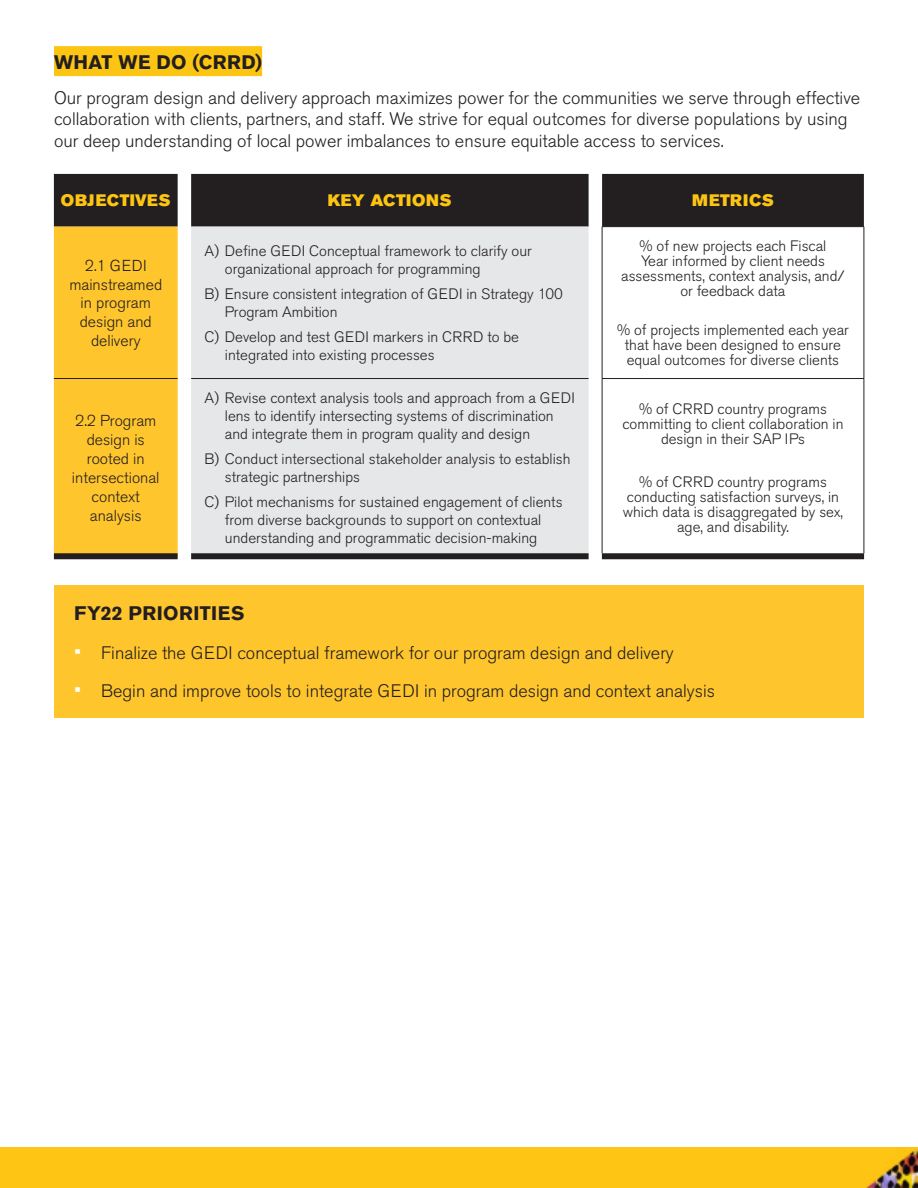
<style>
.page{position:relative;width:918px;height:1188px;background:#fff}
.page>*{position:absolute;margin:0;border:0;box-sizing:border-box;transform-origin:0 0}
.t1{font:700 19.5px "Akzidenz Grotesk Std";letter-spacing:.02em;color:#231f20}
.t2{font:300 18px/21.6px "Akzidenz Grotesk Std";color:#231f20}
.t3{font:16.5px "Akzidenz Grotesk Std Super";letter-spacing:.03em;color:#fdc513}
.t4{font:300 15.75px/18.9px "Akzidenz Grotesk Std";color:#231f20;text-align:center}
.t5{font:300 15px/15px "Akzidenz Grotesk Std";color:#231f20}
.s1{font-size:21px;color:#fff}
</style>
<div class="page">
<div style="left:0;top:1148px;width:918px;height:40px;background:#fec514"></div>
<div style="left:54px;top:46px;width:208px;height:30px;background:#fdc513"></div>
<svg style="left:54px;top:174px;width:810px;height:382px"></svg>
<div style="left:191px;top:227px;width:398px;height:326px;background:#e6e7e9"></div>
<hr style="left:602px;top:378px;width:262px;height:1px;background:#231f20">
<hr style="left:602px;top:226px;width:262px;height:1px;background:#231f20">
<hr style="left:602px;top:227px;width:1px;height:151px;background:#231f20">
<hr style="left:864px;top:227px;width:1px;height:151px;background:#231f20">
<hr style="left:602px;top:379px;width:1px;height:174px;background:#231f20">
<hr style="left:864px;top:379px;width:1px;height:174px;background:#231f20">
<hr style="left:191px;top:378px;width:398px;height:1px;background:#231f20">
<hr style="left:54px;top:378px;width:124px;height:1px;background:#231f20">
<div style="left:54px;top:553px;width:124px;height:6px;background:#231f20"></div>
<div style="left:191px;top:553px;width:398px;height:6px;background:#231f20"></div>
<div style="left:602px;top:553px;width:262px;height:6px;background:#231f20"></div>
<div style="left:54px;top:585px;width:810px;height:133px;background:#ffc52d"></div>
<p class="t1" style="left:54px;top:51px;width:210px">WHAT WE DO (CRRD)</p>
<p class="t2" style="left:54px;top:87px;width:808px">Our program design and delivery approach maximizes power for the communities we serve through effective collaboration with clients, partners, and staff. We strive for equal outcomes for diverse populations by using our deep understanding of local power imbalances to ensure equitable access to services.</p>
<p class="t3" style="left:61px;top:191px;width:111px">OBJECTIVES</p>
<p class="t3" style="left:328px;top:191px;width:125px">KEY ACTIONS</p>
<p class="t3" style="left:692px;top:191px;width:83px">METRICS</p>
<p class="t4" style="left:69px;top:256px;width:94px">2.1 GEDI mainstreamed in program design and delivery</p>
<p class="t4" style="left:72px;top:411px;width:89px">2.2 Program design is rooted in intersectional context analysis</p>
<p class="t5" style="left:225px;top:243px;width:309px;line-height:18px;text-indent:-20px">A) Define GEDI Conceptual framework to clarify our organizational approach for programming</p>
<p class="t5" style="left:225px;top:285px;width:339px;line-height:18px;text-indent:-20px">B) Ensure consistent integration of GEDI in Strategy 100<br>Program Ambition</p>
<p class="t5" style="left:225px;top:328px;width:296px;line-height:18px;text-indent:-20px">C) Develop and test GEDI markers in CRRD to be integrated into existing processes</p>
<p class="t5" style="left:225px;top:389px;width:352px;line-height:18px;text-indent:-20px">A) Revise context analysis tools and approach from a GEDI lens to identify intersecting systems of discrimination and integrate them in program quality and design</p>
<p class="t5" style="left:225px;top:450px;width:347px;line-height:18px;text-indent:-20px">B) Conduct intersectional stakeholder analysis to establish strategic partnerships</p>
<p class="t5" style="left:205px;top:493px;width:359px;line-height:18px;text-align:center">C) Pilot mechanisms for sustained engagement of clients from diverse backgrounds to support on contextual understanding and programmatic decision-making</p>
<p class="t5" style="left:621px;top:239px;width:225px;text-align:center">% of new projects each Fiscal<br>Year informed by client needs assessments, context analysis, and/ or feedback data</p>
<p class="t5" style="left:617px;top:323px;width:233px;text-align:center">% of projects implemented each year that have been designed to ensure equal outcomes for diverse clients</p>
<p class="t5" style="left:622px;top:401px;width:223px;text-align:center">% of CRRD country programs committing to client collaboration in design in their SAP IPs</p>
<p class="t5" style="left:623px;top:475px;width:222px;text-align:center">% of CRRD country programs conducting satisfaction surveys, in which data is disaggregated by sex, age, and disability.</p>
<p class="t1" style="left:74px;top:602px;width:172px">FY22 PRIORITIES</p>
<p class="t2" style="left:74px;top:642px;width:601px"><span class="s1">•</span> Finalize the GEDI conceptual framework for our program design and delivery</p>
<p class="t2" style="left:74px;top:681px;width:642px"><span class="s1">•</span> Begin and improve tools to integrate GEDI in program design and context analysis</p>
</div>
